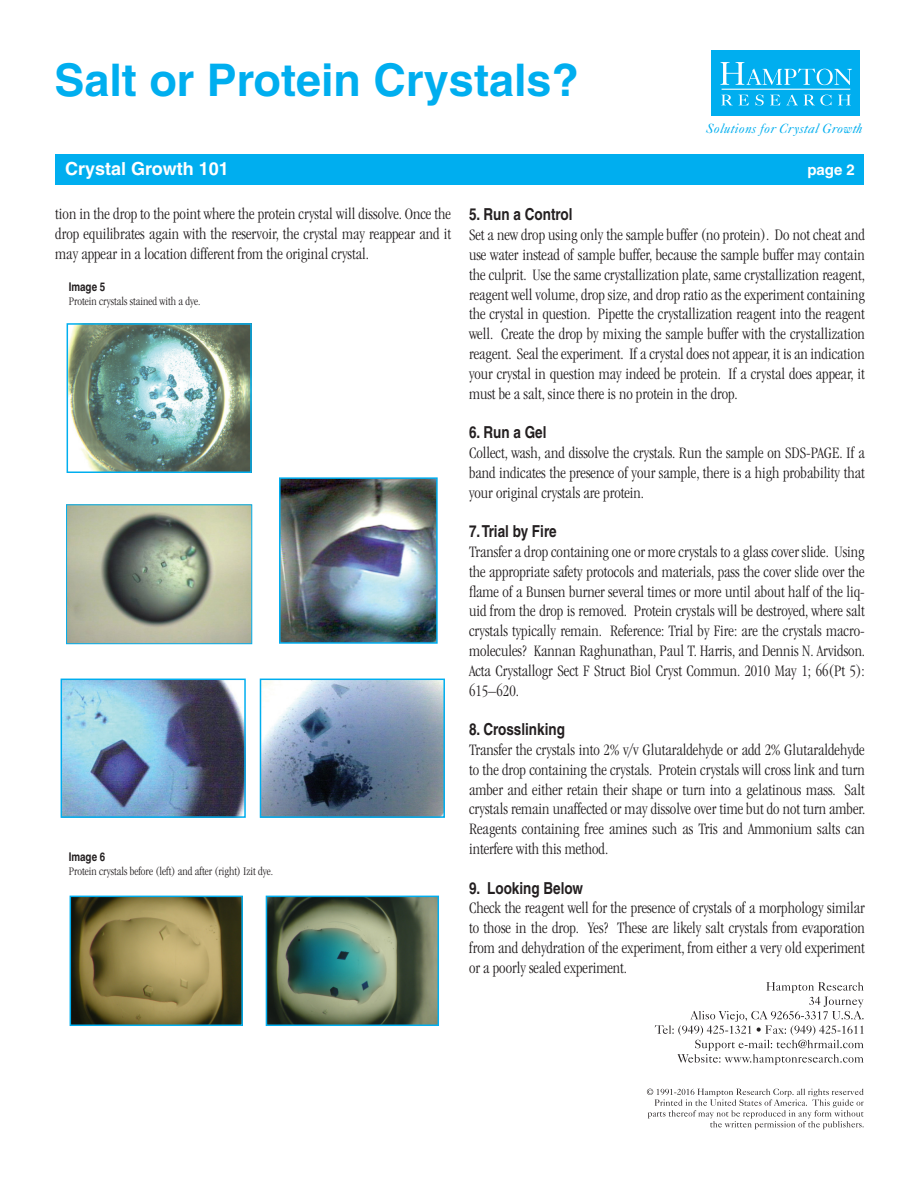
<style>
.page{position:relative;width:918px;height:1188px;background:#fff}
.page>*{position:absolute;margin:0;border:0;box-sizing:border-box;transform-origin:0 0}
.t1{font:700 45px "Helvetica";color:#00aeef}
.t2{font:700 18px "Helvetica";color:#fff}
.t3{font:300 condensed 16.5px/19.8px "ITC Garamond Std";color:#231f20;text-align:justify}
.t4{font:700 condensed 16.5px "Helvetica";color:#231f20}
.t5{font:700 15px "Helvetica";color:#fff}
.t6{font:italic 13.5px "Caslon Five Forty";letter-spacing:.015em;color:#00aeef}
.t7{font:300 condensed 12px "ITC Garamond Std";color:#231f20}
.t8{font:700 condensed 12px "Helvetica";color:#231f20}
</style>
<div class="page">
<svg style="left:655px;top:982px;width:209px;height:83px"></svg>
<svg style="left:647px;top:1089px;width:217px;height:40px"></svg>
<div style="left:55px;top:154px;width:809px;height:30px;background:#00aeef"></div>
<div style="left:711px;top:50px;width:149px;height:66px;background:#00aeef"></div>
<svg style="left:721px;top:62px;width:131px;height:23px"></svg>
<svg style="left:722px;top:95px;width:27px;height:10px"></svg>
<svg style="left:756px;top:95px;width:8px;height:11px"></svg>
<svg style="left:770px;top:95px;width:10px;height:10px"></svg>
<svg style="left:787px;top:94px;width:11px;height:11px"></svg>
<svg style="left:804px;top:95px;width:27px;height:11px"></svg>
<svg style="left:838px;top:95px;width:13px;height:10px"></svg>
<hr style="left:722px;top:89px;width:128px;height:1px;background:#fff">
<img style="left:282px;top:480px;width:153px;height:161px">
<div style="left:279px;top:477px;width:159px;height:167px;border:2px solid #00aeef"></div>
<img style="left:64px;top:682px;width:179px;height:133px">
<div style="left:61px;top:679px;width:185px;height:139px;border:2px solid #00aeef"></div>
<img style="left:269px;top:899px;width:167px;height:124px">
<div style="left:266px;top:896px;width:173px;height:130px;border:2px solid #00aeef"></div>
<img style="left:73px;top:899px;width:167px;height:124px">
<div style="left:70px;top:896px;width:173px;height:130px;border:2px solid #00aeef"></div>
<img style="left:68px;top:507px;width:182px;height:135px">
<div style="left:66px;top:505px;width:186px;height:139px;border:1px solid #00aeef"></div>
<img style="left:263px;top:682px;width:179px;height:133px">
<div style="left:260px;top:679px;width:185px;height:139px;border:2px solid #00aeef"></div>
<img style="left:70px;top:326px;width:179px;height:144px">
<div style="left:67px;top:323px;width:185px;height:150px;border:2px solid #00aeef"></div>
<p class="t1" style="left:54px;top:53px;width:526px">Salt or Protein Crystals?</p>
<p class="t6" style="left:706px;top:120px;width:158px">Solutions for Crystal Growth</p>
<p class="t2" style="left:65px;top:157px;width:165px">Crystal Growth 101</p>
<p class="t5" style="left:807px;top:160px;width:49px">page 2</p>
<p class="t3" style="left:55px;top:204px;width:397px">tion in the drop to the point where the protein crystal will dissolve. Once the drop equilibrates again with the reservoir, the crystal may reappear and it may appear in a location different from the original crystal.</p>
<p class="t4" style="left:469px;top:205px;width:105px">5. Run a Control</p>
<p class="t3" style="left:469px;top:225px;width:398px">Set a new drop using only the sample buffer (no protein). Do not cheat and use water instead of sample buffer, because the sample buffer may contain the culprit. Use the same crystallization plate, same crystallization reagent, reagent well volume, drop size, and drop ratio as the experiment containing the crystal in question. Pipette the crystallization reagent into the reagent well. Create the drop by mixing the sample buffer with the crystallization reagent. Seal the experiment. If a crystal does not appear, it is an indication your crystal in question may indeed be protein. If a crystal does appear, it must be a salt, since there is no protein in the drop.</p>
<p class="t4" style="left:469px;top:422px;width:79px">6. Run a Gel</p>
<p class="t3" style="left:469px;top:443px;width:397px">Collect, wash, and dissolve the crystals. Run the sample on SDS-PAGE. If a band indicates the presence of your sample, there is a high probability that your original crystals are protein.</p>
<p class="t4" style="left:469px;top:521px;width:89px">7. Trial by Fire</p>
<p class="t3" style="left:469px;top:542px;width:398px">Transfer a drop containing one or more crystals to a glass cover slide. Using the appropriate safety protocols and materials, pass the cover slide over the flame of a Bunsen burner several times or more until about half of the liq&shy;uid from the drop is removed. Protein crystals will be destroyed, where salt crystals typically remain. Reference: Trial by Fire: are the crystals macro&shy;molecules? Kannan Raghunathan, Paul T. Harris, and Dennis N. Arvidson.<br>Acta Crystallogr Sect F Struct Biol Cryst Commun. 2010 May 1; 66(Pt 5):<br>615–620.</p>
<p class="t4" style="left:469px;top:719px;width:98px">8. Crosslinking</p>
<p class="t3" style="left:469px;top:740px;width:398px">Transfer the crystals into 2% v/v Glutaraldehyde or add 2% Glutaraldehyde to the drop containing the crystals. Protein crystals will cross link and turn amber and either retain their shape or turn into a gelatinous mass. Salt crystals remain unaffected or may dissolve over time but do not turn amber.<br>Reagents containing free amines such as Tris and Ammonium salts can interfere with this method.</p>
<p class="t4" style="left:469px;top:878px;width:116px">9. Looking Below</p>
<p class="t3" style="left:469px;top:898px;width:397px">Check the reagent well for the presence of crystals of a morphology similar to those in the drop. Yes? These are likely salt crystals from evaporation from and dehydration of the experiment, from either a very old experiment or a poorly sealed experiment.</p>
<p class="t8" style="left:69px;top:279px;width:38px">Image 5</p>
<p class="t7" style="left:69px;top:295px;width:133px">Protein crystals stained with a dye.</p>
<p class="t8" style="left:69px;top:849px;width:38px">Image 6</p>
<p class="t7" style="left:69px;top:865px;width:206px">Protein crystals before (left) and after (right) Izit dye.</p>
</div>
